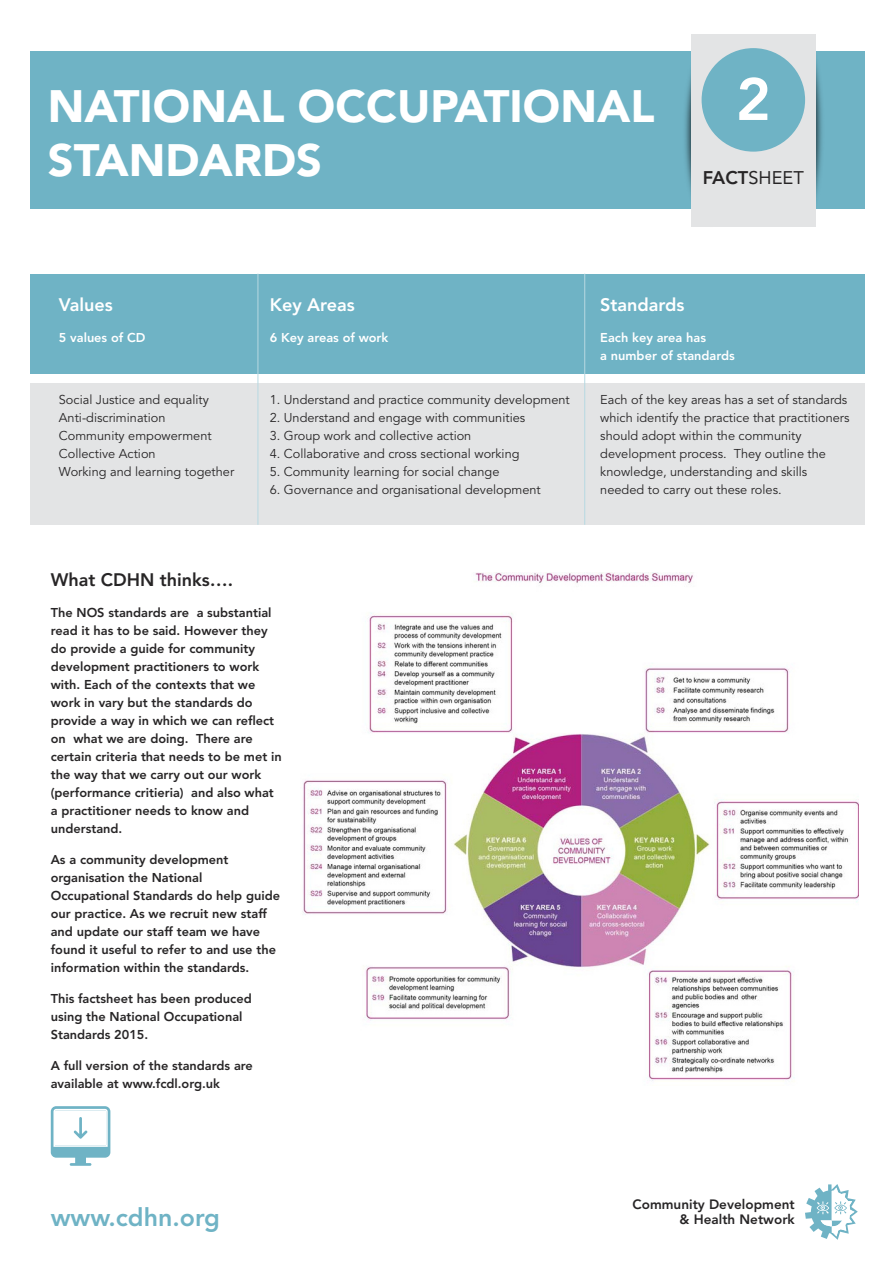
<style>
.page{position:relative;width:893px;height:1263px;background:#fff}
.page>*{position:absolute;margin:0;border:0;box-sizing:border-box;transform-origin:0 0}
.t1{font:800 59.25px "Avenir LT Std";color:#fff}
.t2{font:900 45px/54px "Avenir LT Std";color:#fff}
.t3{font:800 24.9px "Avenir LT Std";color:#6fb3c5}
.t4{font:18.3px "Avenir LT Std";color:#272526}
.t5{font:800 18px "Avenir LT Std";color:#fff}
.t6{font:800 18px "Avenir LT Std";color:#272526}
.t7{font:800 13.5px/15.5px "Avenir LT Std";color:#272526;text-align:right}
.t8{font:800 12.75px/18px "Avenir LT Std";color:#272526}
.t9{font:12.75px "Avenir LT Std";color:#272526}
.t10{font:800 12.75px/18px "Avenir LT Std";color:#fff}
.s1{font-weight:800}
</style>
<div class="page">
<div style="left:30px;top:52px;width:834px;height:157px;background:#6fb3c5"></div>
<div style="left:30px;top:274px;width:834px;height:100px;background:#6fb3c5"></div>
<div style="left:30px;top:383px;width:834px;height:142px;background:#e3e4e5"></div>
<img style="left:815px;top:34px;width:13px;height:193px">
<img style="left:679px;top:51px;width:12px;height:141px">
<div style="left:691px;top:34px;width:124px;height:193px;background:#e3e4e5"></div>
<div style="left:702px;top:48px;width:103px;height:104px;background:#6fb3c5;border-radius:50%"></div>
<svg style="left:805px;top:1184px;width:53px;height:56px"></svg>
<svg style="left:51px;top:1106px;width:59px;height:60px"></svg>
<hr style="left:258px;top:274px;width:1px;height:251px;background:#b7d9e2">
<hr style="left:584px;top:274px;width:1px;height:251px;background:#b7d9e2">
<img style="left:302px;top:573px;width:557px;height:508px">
<h2 class="t2" style="left:48px;top:83px;width:608px">NATIONAL OCCUPATIONAL<br>STANDARDS</h2>
<h1 class="t1" style="left:736px;top:75px;width:37px">2</h1>
<h3 class="t4" style="left:703px;top:170px;width:102px"><span class="s1">FACT</span>SHEET</h3>
<h3 class="t5" style="left:59px;top:298px;width:56px">Values</h3>
<h3 class="t5" style="left:270px;top:298px;width:86px">Key Areas</h3>
<h3 class="t5" style="left:600px;top:298px;width:86px">Standards</h3>
<p class="t10" style="left:59px;top:330px;width:88px">5 values of CD</p>
<p class="t10" style="left:270px;top:330px;width:120px">6 Key areas of work</p>
<p class="t10" style="left:600px;top:330px;width:136px">Each key area has<br>a number of standards</p>
<p class="t9" style="left:59px;top:394px;width:151px">Social Justice and equality</p>
<p class="t9" style="left:270px;top:394px;width:302px">1. Understand and practice community development</p>
<p class="t9" style="left:600px;top:394px;width:249px">Each of the key areas has a set of standards</p>
<p class="t9" style="left:59px;top:412px;width:108px">Anti-discrimination</p>
<p class="t9" style="left:270px;top:412px;width:257px">2. Understand and engage with communities</p>
<p class="t9" style="left:600px;top:412px;width:251px">which identify the practice that practitioners</p>
<p class="t9" style="left:59px;top:430px;width:154px">Community empowerment</p>
<p class="t9" style="left:270px;top:430px;width:203px">3. Group work and collective action</p>
<p class="t9" style="left:600px;top:430px;width:203px">should adopt within the community</p>
<p class="t9" style="left:59px;top:448px;width:98px">Collective Action</p>
<p class="t9" style="left:270px;top:448px;width:251px">4. Collaborative and cross sectional working</p>
<p class="t9" style="left:600px;top:448px;width:227px">development process. They outline the</p>
<p class="t9" style="left:59px;top:466px;width:177px">Working and learning together</p>
<p class="t9" style="left:270px;top:466px;width:231px">5. Community learning for social change</p>
<p class="t9" style="left:600px;top:466px;width:209px">knowledge, understanding and skills</p>
<p class="t9" style="left:270px;top:484px;width:273px">6. Governance and organisational development</p>
<p class="t9" style="left:600px;top:484px;width:183px">needed to carry out these roles.</p>
<h3 class="t6" style="left:51px;top:573px;width:184px">What CDHN thinks….</h3>
<p class="t8" style="left:51px;top:605px;width:232px">The NOS standards are a substantial read it has to be said. However they do provide a guide for community development practitioners to work with. Each of the contexts that we work in vary but the standards do provide a way in which we can reflect on what we are doing. There are certain criteria that needs to be met in the way that we carry out our work (performance critieria) and also what a practitioner needs to know and understand.</p>
<p class="t8" style="left:51px;top:852px;width:231px">As a community development organisation the National Occupational Standards do help guide our practice. As we recruit new staff and update our staff team we have found it useful to refer to and use the information within the standards.</p>
<p class="t8" style="left:51px;top:990px;width:202px">This factsheet has been produced using the National Occupational<br>Standards 2015.</p>
<p class="t8" style="left:51px;top:1057px;width:204px">A full version of the standards are available at www.fcdl.org.uk</p>
<h3 class="t3" style="left:51px;top:1207px;width:171px">www.cdhn.org</h3>
<p class="t7" style="left:632px;top:1197px;width:164px">Community Development &amp; Health Network</p>
</div>
